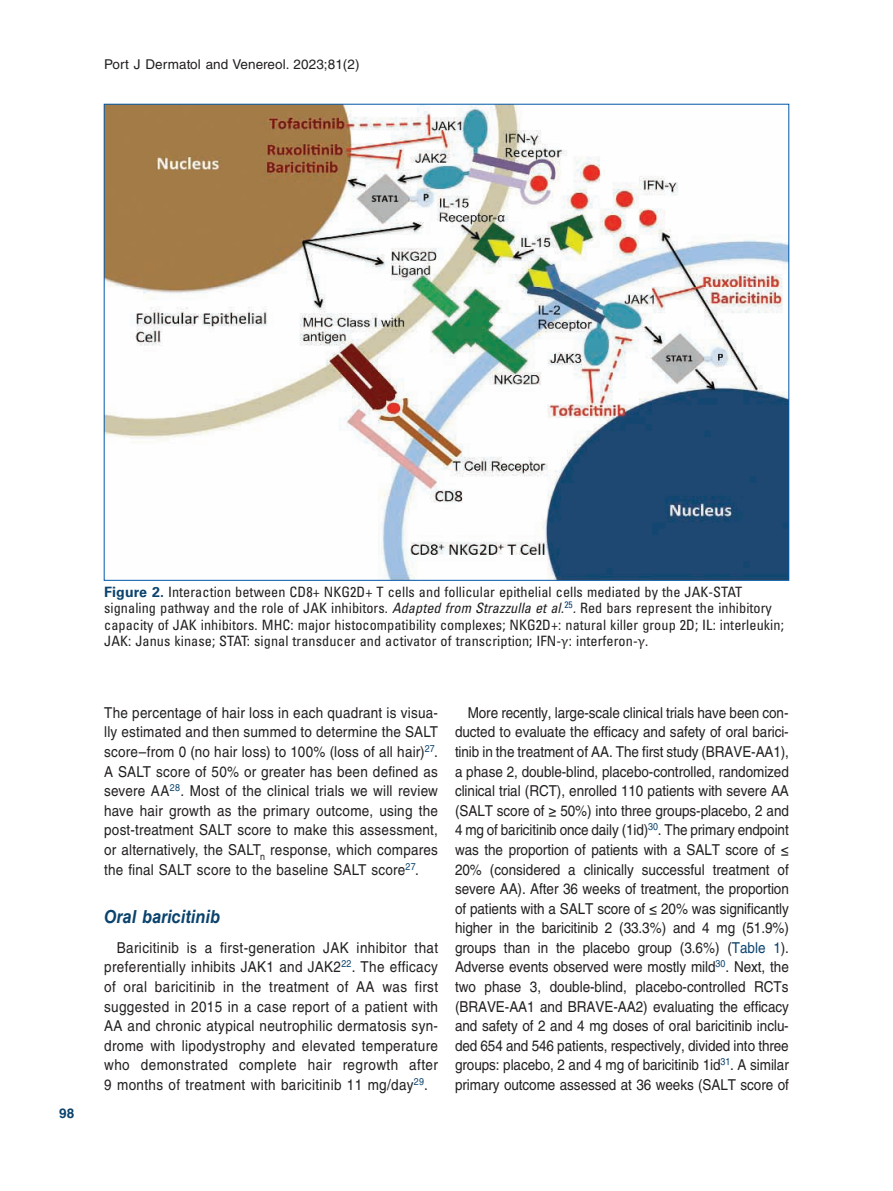
<style>
.page{position:relative;width:893px;height:1191px;background:#fff}
.page>*{position:absolute;margin:0;border:0;box-sizing:border-box;transform-origin:0 0}
.t1{font:italic 700 18px "Helvetica LT Std";letter-spacing:.005em;color:#0b436d;scale:.9 1}
.t2{font:15px/19.6px "Helvetica LT Std";letter-spacing:.015em;color:#231f20;text-align:justify;scale:.9 1}
.t3{font:condensed 14.25px/16.5px "Univers LT Std";letter-spacing:.005em;color:#231f20}
.t4{font:13.5px "Helvetica LT Std";letter-spacing:.005em;color:#231f20}
.t5{font:700 13.5px "Helvetica LT Std";color:#0b436d}
.s1{font-weight:700;font-stretch:normal;color:#0b436d}
.s2{font-style:italic}
.s3{font-family:"Cambria";font-stretch:normal}
.s4{color:#0b436d}
</style>
<div class="page">
<img style="left:106px;top:106px;width:681px;height:472px">
<p class="t4" style="left:104px;top:57px;width:257px">Port J Dermatol and Venereol. 2023;81(2)</p>
<p class="t5" style="left:59px;top:1104px;width:17px">98</p>
<p class="t3" style="left:104px;top:583px;width:681px"><span class="s1">Figure 2.</span> Interaction between CD8+ NKG2D+ T cells and follicular epithelial cells mediated by the JAK-STAT signaling pathway and the role of JAK inhibitors. <span class="s2">Adapted from Strazzulla et al.</span><sup>25</sup><span class="s2">.</span> Red bars represent the inhibitory capacity of JAK inhibitors. MHC: major histocompatibility complexes; NKG2D+: natural killer group 2D; IL: interleukin; JAK: Janus kinase; STAT: signal transducer and activator of transcription; IFN-<span class="s3">γ</span>: interferon-<span class="s3">γ</span>.</p>
<p class="t2" style="left:104px;top:702px;width:372px">The percentage of hair loss in each quadrant is visua&shy;lly estimated and then summed to determine the SALT score–from 0 (no hair loss) to 100% (loss of all hair)<sup>27</sup>.<br>A SALT score of 50% or greater has been defined as severe AA<sup>28</sup>. Most of the clinical trials we will review have hair growth as the primary outcome, using the post-treatment SALT score to make this assessment, or alternatively, the SALT<sub>n</sub> response, which compares the final SALT score to the baseline SALT score<sup>27</sup>.</p>
<p class="t1" style="left:104px;top:906px;width:130px">Oral baricitinib</p>
<p class="t2" style="left:104px;top:937px;width:373px;text-indent:13px">Baricitinib is a first-generation JAK inhibitor that preferentially inhibits JAK1 and JAK2<sup>22</sup>. The efficacy of oral baricitinib in the treatment of AA was first suggested in 2015 in a case report of a patient with AA and chronic atypical neutrophilic dermatosis syn&shy;drome with lipodystrophy and elevated temperature who demonstrated complete hair regrowth after 9 months of treatment with baricitinib 11 mg/day<sup>29</sup>.</p>
<p class="t2" style="left:455px;top:702px;width:373px;text-indent:13px">More recently, large-scale clinical trials have been con&shy;ducted to evaluate the efficacy and safety of oral barici&shy;tinib in the treatment of AA. The first study (BRAVE-AA1), a phase 2, double-blind, placebo-controlled, randomized clinical trial (RCT), enrolled 110 patients with severe AA (SALT score of ≥ 50%) into three groups-placebo, 2 and 4 mg of baricitinib once daily (1id)<sup>30</sup>. The primary endpoint was the proportion of patients with a SALT score of ≤ 20% (considered a clinically successful treatment of severe AA). After 36 weeks of treatment, the proportion of patients with a SALT score of ≤ 20% was significantly higher in the baricitinib 2 (33.3%) and 4 mg (51.9%) groups than in the placebo group (3.6%) (<span class="s4">Table 1</span>).<br>Adverse events observed were mostly mild<sup>30</sup>. Next, the two phase 3, double-blind, placebo-controlled RCTs (BRAVE-AA1 and BRAVE-AA2) evaluating the efficacy and safety of 2 and 4 mg doses of oral baricitinib inclu&shy;ded 654 and 546 patients, respectively, divided into three groups: placebo, 2 and 4 mg of baricitinib 1id<sup>31</sup>. A similar primary outcome assessed at 36 weeks (SALT score of</p>
</div>
